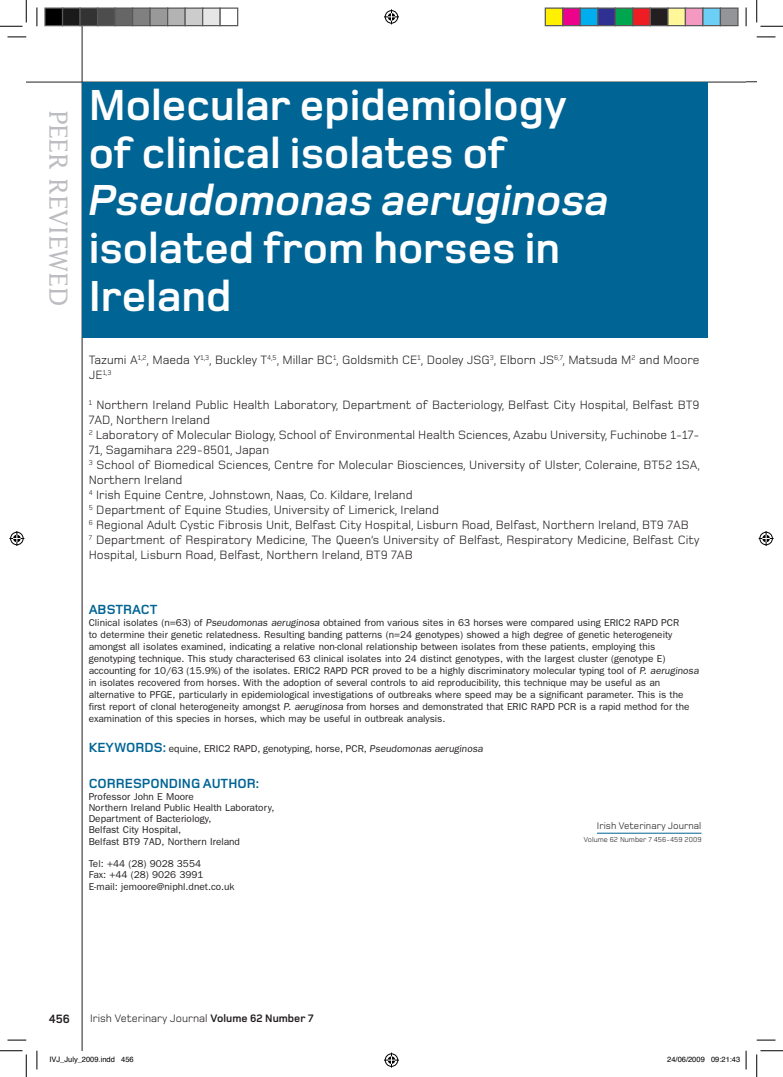
<style>
.page{position:relative;width:783px;height:1077px;background:#fff}
.page>*{position:absolute;margin:0;border:0;box-sizing:border-box;transform-origin:0 0}
.t1{font:700 45px/47.5px "Foundry Monoline";color:#fff}
.t2{font:italic 700 45px "Foundry Monoline";color:#fff}
.t3{font:25px "Lucida";color:#bcbdc0}
.t4{font:700 13.75px "Foundry Monoline";color:#006494}
.t5{font:12.5px/15px "Foundry Monoline";color:#231f20}
.t6{font:700 12.5px "Foundry Monoline";color:#231f20}
.t7{font:11.25px "Foundry Monoline";color:#231f20}
.t8{font:10px/12px "Franklin Gothic";color:#231f20}
.t9{font:10px "Foundry Monoline";color:#231f20}
.t10{font:7.5px "Helvetica";color:#000}
.t11{font:7.5px "Foundry Monoline";color:#231f20}
.t12{font:7.25px "Foundry Monoline";color:#231f20}
.s1{font-size:12.5px}
.s2{font-family:"Foundry Monoline";font-weight:700;font-size:13.75px;color:#006494}
.s3{font-weight:700}
</style>
<div class="page">
<hr style="left:26px;top:82px;width:720px;height:1px;background:#231f20">
<hr style="left:82px;top:26px;width:1px;height:1024px;background:#231f20">
<div style="left:82px;top:82px;width:625px;height:255px;background:#006494"></div>
<hr style="left:597px;top:833px;width:104px;height:1px;background:#006494">
<svg style="left:8px;top:36px;width:18px;height:2px"></svg>
<svg style="left:756px;top:36px;width:19px;height:2px"></svg>
<svg style="left:8px;top:1039px;width:18px;height:1px"></svg>
<svg style="left:756px;top:1039px;width:19px;height:1px"></svg>
<svg style="left:36px;top:8px;width:2px;height:18px"></svg>
<svg style="left:36px;top:1050px;width:2px;height:19px"></svg>
<svg style="left:745px;top:8px;width:1px;height:18px"></svg>
<svg style="left:0;top:0;width:27px;height:27px"></svg>
<svg style="left:0;top:1050px;width:27px;height:27px"></svg>
<svg style="left:756px;top:0;width:26px;height:27px"></svg>
<svg style="left:756px;top:1050px;width:26px;height:27px"></svg>
<svg style="left:384px;top:9px;width:15px;height:15px"></svg>
<svg style="left:384px;top:1052px;width:15px;height:15px"></svg>
<svg style="left:9px;top:531px;width:15px;height:15px"></svg>
<svg style="left:758px;top:531px;width:15px;height:15px"></svg>
<div style="left:45px;top:8px;width:18px;height:18px;background:#000"></div>
<div style="left:44px;top:8px;width:19px;height:18px;border:1px solid #595959"></div>
<div style="left:63px;top:8px;width:17px;height:18px;background:#1a1a1a"></div>
<div style="left:62px;top:8px;width:19px;height:18px;border:1px solid #595959"></div>
<div style="left:80px;top:8px;width:18px;height:18px;background:#333"></div>
<div style="left:79px;top:8px;width:19px;height:18px;border:1px solid #595959"></div>
<div style="left:98px;top:8px;width:17px;height:18px;background:#4d4d4d"></div>
<div style="left:97px;top:8px;width:19px;height:18px;border:1px solid #595959"></div>
<div style="left:115px;top:8px;width:18px;height:18px;background:#666"></div>
<div style="left:114px;top:8px;width:19px;height:18px;border:1px solid #595959"></div>
<div style="left:133px;top:8px;width:17px;height:18px;background:#808080"></div>
<div style="left:132px;top:8px;width:19px;height:18px;border:1px solid #595959"></div>
<div style="left:150px;top:8px;width:18px;height:18px;background:#999"></div>
<div style="left:149px;top:8px;width:19px;height:18px;border:1px solid #595959"></div>
<div style="left:168px;top:8px;width:17px;height:18px;background:#b3b3b3"></div>
<div style="left:167px;top:8px;width:19px;height:18px;border:1px solid #595959"></div>
<div style="left:185px;top:8px;width:18px;height:18px;background:#ccc"></div>
<div style="left:184px;top:8px;width:19px;height:18px;border:1px solid #595959"></div>
<div style="left:203px;top:8px;width:17px;height:18px;background:#e6e6e6"></div>
<div style="left:202px;top:8px;width:19px;height:18px;border:1px solid #595959"></div>
<div style="left:219px;top:8px;width:19px;height:18px;border:1px solid #595959"></div>
<div style="left:545px;top:8px;width:17px;height:18px;background:#fff101"></div>
<div style="left:544px;top:8px;width:19px;height:18px;border:1px solid #595959"></div>
<div style="left:562px;top:8px;width:18px;height:18px;background:#ed028c"></div>
<div style="left:562px;top:8px;width:19px;height:18px;border:1px solid #595959"></div>
<div style="left:580px;top:8px;width:17px;height:18px;background:#00aeef"></div>
<div style="left:579px;top:8px;width:19px;height:18px;border:1px solid #595959"></div>
<div style="left:597px;top:8px;width:18px;height:18px;background:#2e3092"></div>
<div style="left:597px;top:8px;width:19px;height:18px;border:1px solid #595959"></div>
<div style="left:615px;top:8px;width:17px;height:18px;background:#00a54f"></div>
<div style="left:614px;top:8px;width:19px;height:18px;border:1px solid #595959"></div>
<div style="left:632px;top:8px;width:18px;height:18px;background:#ee1d23"></div>
<div style="left:632px;top:8px;width:19px;height:18px;border:1px solid #595959"></div>
<div style="left:650px;top:8px;width:17px;height:18px;background:#231f20"></div>
<div style="left:649px;top:8px;width:19px;height:18px;border:1px solid #595959"></div>
<div style="left:667px;top:8px;width:18px;height:18px;background:#fff79a"></div>
<div style="left:667px;top:8px;width:19px;height:18px;border:1px solid #595959"></div>
<div style="left:685px;top:8px;width:17px;height:18px;background:#f499c2"></div>
<div style="left:684px;top:8px;width:19px;height:18px;border:1px solid #595959"></div>
<div style="left:702px;top:8px;width:18px;height:18px;background:#6bcff6"></div>
<div style="left:702px;top:8px;width:19px;height:18px;border:1px solid #595959"></div>
<div style="left:720px;top:8px;width:17px;height:18px;background:#939598"></div>
<div style="left:719px;top:8px;width:19px;height:18px;border:1px solid #595959"></div>
<svg style="left:745px;top:1050px;width:1px;height:19px"></svg>
<h2 class="t3" style="left:74px;top:110px;width:198px;rotate:90deg">PEER reviewed</h2>
<h1 class="t1" style="left:89px;top:82px;width:480px">Molecular epidemiology of clinical isolates of</h1>
<h1 class="t2" style="left:89px;top:177px;width:522px">Pseudomonas aeruginosa</h1>
<h1 class="t1" style="left:89px;top:225px;width:473px">isolated from horses in<br>Ireland</h1>
<p class="t5" style="left:89px;top:352px;width:612px">Tazumi A<sup>1,2</sup>, Maeda Y<sup>1,3</sup>, Buckley T<sup>4,5</sup>, Millar BC<sup>1</sup>, Goldsmith CE<sup>1</sup>, Dooley JSG<sup>3</sup>, Elborn JS<sup>6,7</sup>, Matsuda M<sup>2</sup> and Moore</p>
<p class="t12" style="left:89px;top:369px;width:24px"><span class="s1">JE</span>1,3</p>
<p class="t5" style="left:89px;top:397px;width:613px"><sup>1</sup> Northern Ireland Public Health Laboratory, Department of Bacteriology, Belfast City Hospital, Belfast BT9<br>7AD, Northern Ireland<br><sup>2</sup> Laboratory of Molecular Biology, School of Environmental Health Sciences, Azabu University, Fuchinobe 1-17- 71, Sagamihara 229-8501, Japan<br><sup>3</sup> School of Biomedical Sciences, Centre for Molecular Biosciences, University of Ulster, Coleraine, BT52 1SA, Northern Ireland<br><sup>4</sup> Irish Equine Centre, Johnstown, Naas, Co. Kildare, Ireland<br><sup>5</sup> Department of Equine Studies, University of Limerick, Ireland<br><sup>6</sup> Regional Adult Cystic Fibrosis Unit, Belfast City Hospital, Lisburn Road, Belfast, Northern Ireland, BT9 7AB<br><sup>7</sup> Department of Respiratory Medicine, The Queen’s University of Belfast, Respiratory Medicine, Belfast City Hospital, Lisburn Road, Belfast, Northern Ireland, BT9 7AB</p>
<h3 class="t4" style="left:89px;top:602px;width:70px">Abstract</h3>
<p class="t8" style="left:89px;top:616px;width:613px">Clinical isolates (n=63) of Pseudomonas aeruginosa obtained from various sites in 63 horses were compared using ERIC2 RAPD PCR<br>to determine their genetic relatedness. Resulting banding patterns (n=24 genotypes) showed a high degree of genetic heterogeneity amongst all isolates examined, indicating a relative non-clonal relationship between isolates from these patients, employing this genotyping technique. This study characterised 63 clinical isolates into 24 distinct genotypes, with the largest cluster (genotype E) accounting for 10/63 (15.9%) of the isolates. ERIC2 RAPD PCR proved to be a highly discriminatory molecular typing tool of P. aeruginosa in isolates recovered from horses. With the adoption of several controls to aid reproducibility, this technique may be useful as an alternative to PFGE, particularly in epidemiological investigations of outbreaks where speed may be a significant parameter. This is the first report of clonal heterogeneity amongst P. aeruginosa from horses and demonstrated that ERIC RAPD PCR is a rapid method for the examination of this species in horses, which may be useful in outbreak analysis.</p>
<p class="t8" style="left:89px;top:742px;width:397px"><span class="s2">Keywor ds:</span> equine, ERIC2 RAPD, genotyping, horse, PCR, Pseudomonas aeruginosa</p>
<h3 class="t4" style="left:89px;top:776px;width:172px">Corresponding author:</h3>
<p class="t8" style="left:89px;top:790px;width:187px;line-height:11.2px">Professor John E Moore<br>Northern Ireland Public Health Laboratory,<br>Department of Bacteriology,<br>Belfast City Hospital,<br>Belfast BT9 7AD, Northern Ireland</p>
<p class="t8" style="left:89px;top:858px;width:147px;line-height:11.2px">Tel: +44 (28) 9028 3554<br>Fax: +44 (28) 9026 3991<br>E-mail: jemoore@niphl.dnet.co.uk</p>
<p class="t9" style="left:597px;top:820px;width:106px">Irish Veterinary Journal</p>
<p class="t11" style="left:583px;top:835px;width:119px">Volume 62 Number 7 456-459 2009</p>
<p class="t6" style="left:49px;top:1011px;width:23px">456</p>
<p class="t7" style="left:90px;top:1012px;width:225px">Irish Veterinary Journal <span class="s3">Volume 62 Number 7</span></p>
<p class="t10" style="left:49px;top:1053px;width:86px">IVJ_July_2009.indd 456</p>
<p class="t10" style="left:667px;top:1053px;width:74px">24/06/2009 09:21:43</p>
</div>
